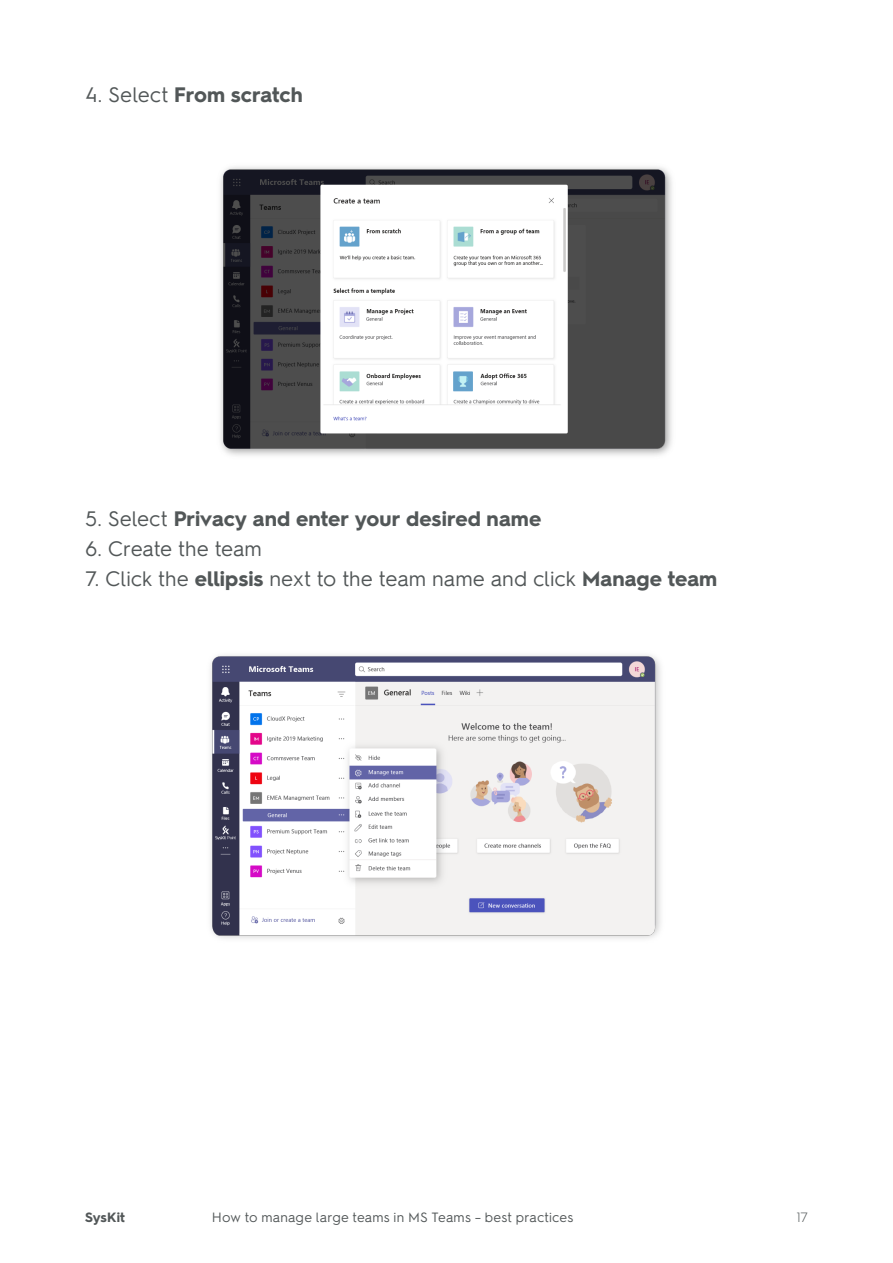
<style>
.page{position:relative;width:893px;height:1263px;background:#fff}
.page>*{position:absolute;margin:0;border:0;box-sizing:border-box;transform-origin:0 0}
.t1{font:21px "Hurme Geometric Sans 2";letter-spacing:-.005em;color:#525758}
.t2{font:700 21px "Hurme Geometric Sans 2";color:#525758}
.t3{font:13.5px "Hurme Geometric Sans 2";letter-spacing:.01em;color:#525758}
.t4{font:700 13.5px "Hurme Geometric Sans 2";letter-spacing:.015em;color:#525758}
.t5{font:300 13.5px "Hurme Geometric Sans 2";color:#525758}
.s1{font-weight:400}
.s2{font-weight:700}
</style>
<div class="page">
<img style="left:220px;top:167px;width:452px;height:289px">
<img style="left:210px;top:655px;width:451px;height:284px">
<p class="t2" style="left:85px;top:80px;width:219px"><span class="s1">4. Select</span> From scratch</p>
<p class="t2" style="left:85px;top:504px;width:458px"><span class="s1">5. Select</span> Privacy and enter your desired name</p>
<p class="t1" style="left:85px;top:534px;width:178px">6. Create the team</p>
<p class="t1" style="left:85px;top:564px;width:634px">7. Click the <span class="s2">ellipsis</span> next to the team name and click <span class="s2">Manage team</span></p>
<p class="t4" style="left:85px;top:1208px;width:41px">SysKit</p>
<p class="t3" style="left:212px;top:1208px;width:363px">How to manage large teams in MS Teams – best practices</p>
<p class="t5" style="left:797px;top:1208px;width:13px">17</p>
</div>
